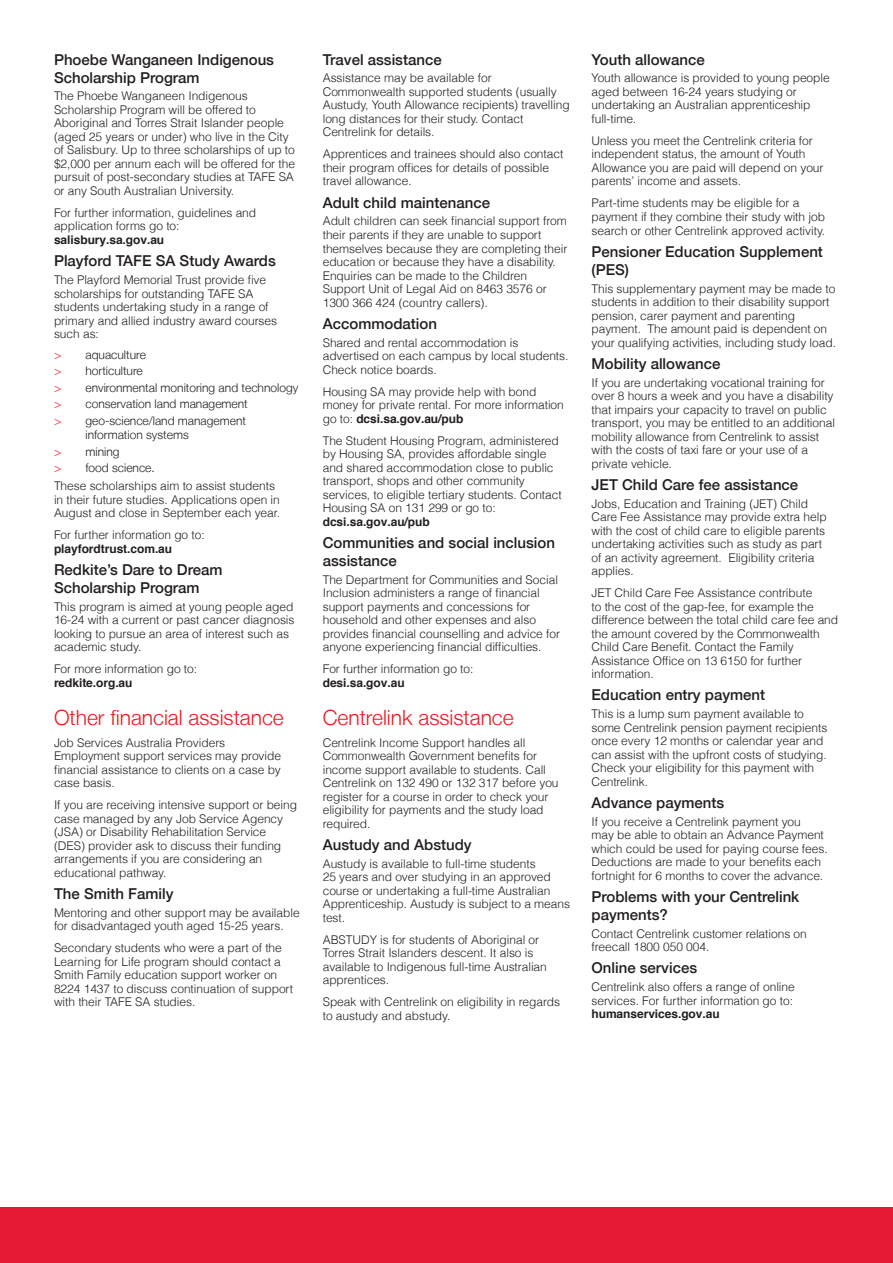
<style>
.page{position:relative;width:893px;height:1263px;background:#fff}
.page>*{position:absolute;margin:0;border:0;box-sizing:border-box;transform-origin:0 0}
.Red_Heading_1{font:300 21px "Helvetica Neue LT";color:#e11f25}
.Course_Name{font:500 15px/18px "Helvetica Neue LT";color:#231f20}
.General{font:300 12px/13.5px "Helvetica";letter-spacing:-.005em;color:#231f20}
.t1{font:300 12px/14.4px "Helvetica Neue LT";color:#231f20}
.s1{font-weight:700}
.s2{color:#e51f2a}
</style>
<div class="page">
<div style="left:0;top:1208px;width:893px;height:55px;background:#e51836"></div>
<p class="Course_Name" style="left:54px;top:50px;width:222px">Phoebe Wanganeen Indigenous<br>Scholarship Program</p>
<p class="General" style="left:54px;top:89px;width:243px">The Phoebe Wanganeen Indigenous Scholarship Program will be offered to Aboriginal and Torres Strait Islander people (aged 25 years or under) who live in the City of Salisbury. Up to three scholarships of up to $2,000 per annum each will be offered for the pursuit of post-secondary studies at TAFE SA or any South Australian University.</p>
<p class="General" style="left:54px;top:205px;width:204px">For further information, guidelines and application forms go to: <span class="s1">salisbury.sa.gov.au</span></p>
<p class="Course_Name" style="left:54px;top:252px;width:223px">Playford TAFE SA Study Awards</p>
<p class="General" style="left:54px;top:272px;width:225px">The Playford Memorial Trust provide five scholarships for outstanding TAFE SA students undertaking study in a range of primary and allied industry award courses such as:</p>
<p class="t1" style="left:54px;top:347px;width:93px"><span class="s2">&gt;</span> aquaculture</p>
<p class="t1" style="left:54px;top:364px;width:90px"><span class="s2">&gt;</span> horticulture</p>
<p class="t1" style="left:54px;top:380px;width:246px"><span class="s2">&gt;</span> environmental monitoring and technology</p>
<p class="t1" style="left:54px;top:397px;width:195px"><span class="s2">&gt;</span> conservation land management</p>
<p class="t1" style="left:86px;top:413px;width:162px;text-indent:-32px"><span class="s2">&gt;</span> geo-science/land management information systems</p>
<p class="t1" style="left:54px;top:444px;width:67px"><span class="s2">&gt;</span> mining</p>
<p class="t1" style="left:54px;top:461px;width:102px"><span class="s2">&gt;</span> food science.</p>
<p class="General" style="left:54px;top:478px;width:227px">These scholarships aim to assist students in their future studies. Applications open in<br>August and close in September each year.</p>
<p class="General" style="left:54px;top:527px;width:152px">For further information go to: <span class="s1">playfordtrust.com.au</span></p>
<p class="Course_Name" style="left:54px;top:560px;width:170px">Redkite’s Dare to Dream<br>Scholarship Program</p>
<p class="General" style="left:54px;top:599px;width:242px">This program is aimed at young people aged 16-24 with a current or past cancer diagnosis looking to pursue an area of interest such as academic study.</p>
<p class="General" style="left:54px;top:661px;width:145px">For more information go to: <span class="s1">redkite.org.au</span></p>
<p class="Red_Heading_1" style="left:54px;top:704px;width:231px">Other financial assistance</p>
<p class="General" style="left:54px;top:735px;width:229px">Job Services Australia Providers<br>Employment support services may provide financial assistance to clients on a case by case basis.</p>
<p class="General" style="left:54px;top:797px;width:245px">If you are receiving intensive support or being case managed by any Job Service Agency (JSA) or Disability Rehabilitation Service (DES) provider ask to discuss their funding arrangements if you are considering an educational pathway.</p>
<p class="Course_Name" style="left:54px;top:884px;width:121px">The Smith Family</p>
<p class="General" style="left:54px;top:905px;width:247px">Mentoring and other support may be available for disadvantaged youth aged 15-25 years.</p>
<p class="General" style="left:54px;top:940px;width:241px">Secondary students who were a part of the Learning for Life program should contact a Smith Family education support worker on 8224 1437 to discuss continuation of support with their TAFE SA studies.</p>
<p class="Course_Name" style="left:323px;top:50px;width:120px">Travel assistance</p>
<p class="General" style="left:323px;top:71px;width:248px">Assistance may be available for Commonwealth supported students (usually Austudy, Youth Allowance recipients) travelling long distances for their study. Contact Centrelink for details.</p>
<p class="General" style="left:323px;top:147px;width:242px">Apprentices and trainees should also contact their program offices for details of possible travel allowance.</p>
<p class="Course_Name" style="left:323px;top:193px;width:169px">Adult child maintenance</p>
<p class="General" style="left:323px;top:214px;width:246px">Adult children can seek financial support from their parents if they are unable to support themselves because they are completing their education or because they have a disability.<br>Enquiries can be made to the Children Support Unit of Legal Aid on 8463 3576 or 1300 366 424 (country callers).</p>
<p class="Course_Name" style="left:323px;top:314px;width:116px">Accommodation</p>
<p class="General" style="left:323px;top:335px;width:247px">Shared and rental accommodation is advertised on each campus by local students.<br>Check notice boards.</p>
<p class="General" style="left:323px;top:384px;width:243px">Housing SA may provide help with bond money for private rental. For more information go to: <span class="s1">dcsi.sa.gov.au/pub</span></p>
<p class="General" style="left:323px;top:433px;width:241px">The Student Housing Program, administered by Housing SA, provides affordable single and shared accommodation close to public transport, shops and other community services, to eligible tertiary students. Contact Housing SA on 131 299 or go to: <span class="s1">dcsi.sa.gov.au/pub</span></p>
<p class="Course_Name" style="left:323px;top:533px;width:234px">Communities and social inclusion assistance</p>
<p class="General" style="left:323px;top:572px;width:239px">The Department for Communities and Social Inclusion administers a range of financial support payments and concessions for household and other expenses and also provides financial counselling and advice for anyone experiencing financial difficulties.</p>
<p class="General" style="left:323px;top:661px;width:152px">For further information go to: <span class="s1">desi.sa.gov.au</span></p>
<p class="Red_Heading_1" style="left:323px;top:704px;width:192px">Centrelink assistance</p>
<p class="General" style="left:323px;top:735px;width:237px">Centrelink Income Support handles all Commonwealth Government benefits for income support available to students. Call Centrelink on 132 490 or 132 317 before you register for a course in order to check your eligibility for payments and the study load required.</p>
<p class="Course_Name" style="left:323px;top:835px;width:150px">Austudy and Abstudy</p>
<p class="General" style="left:323px;top:856px;width:249px">Austudy is available to full-time students<br>25 years and over studying in an approved course or undertaking a full-time Australian Apprenticeship. Austudy is subject to a means test.</p>
<p class="General" style="left:323px;top:932px;width:226px">ABSTUDY is for students of Aboriginal or Torres Strait Islanders descent. It also is available to Indigenous full-time Australian apprentices.</p>
<p class="General" style="left:323px;top:994px;width:239px">Speak with Centrelink on eligibility in regards to austudy and abstudy.</p>
<p class="Course_Name" style="left:591px;top:50px;width:115px">Youth allowance</p>
<p class="General" style="left:591px;top:71px;width:240px">Youth allowance is provided to young people aged between 16-24 years studying or undertaking an Australian apprenticeship full-time.</p>
<p class="General" style="left:591px;top:133px;width:234px">Unless you meet the Centrelink criteria for independent status, the amount of Youth Allowance you are paid will depend on your parents’ income and assets.</p>
<p class="General" style="left:591px;top:196px;width:235px">Part-time students may be eligible for a payment if they combine their study with job search or other Centrelink approved activity.</p>
<p class="Course_Name" style="left:591px;top:242px;width:233px">Pensioner Education Supplement (PES)</p>
<p class="General" style="left:591px;top:281px;width:246px">This supplementary payment may be made to students in addition to their disability support pension, carer payment and parenting payment. The amount paid is dependent on your qualifying activities, including study load.</p>
<p class="Course_Name" style="left:591px;top:354px;width:130px">Mobility allowance</p>
<p class="General" style="left:591px;top:375px;width:245px">If you are undertaking vocational training for over 8 hours a week and you have a disability that impairs your capacity to travel on public transport, you may be entitled to an additional mobility allowance from Centrelink to assist with the costs of taxi fare or your use of a private vehicle.</p>
<p class="Course_Name" style="left:591px;top:475px;width:208px">JET Child Care fee assistance</p>
<p class="General" style="left:591px;top:496px;width:237px">Jobs, Education and Training (JET) Child Care Fee Assistance may provide extra help with the cost of child care to eligible parents undertaking activities such as study as part of an activity agreement. Eligibility criteria applies.</p>
<p class="General" style="left:591px;top:585px;width:248px">JET Child Care Fee Assistance contribute<br>to the cost of the gap-fee, for example the difference between the total child care fee and the amount covered by the Commonwealth Child Care Benefit. Contact the Family Assistance Office on 13 6150 for further information.</p>
<p class="Course_Name" style="left:591px;top:686px;width:175px">Education entry payment</p>
<p class="General" style="left:591px;top:706px;width:237px">This is a lump sum payment available to some Centrelink pension payment recipients once every 12 months or calendar year and can assist with the upfront costs of studying.<br>Check your eligibility for this payment with Centrelink.</p>
<p class="Course_Name" style="left:591px;top:793px;width:134px">Advance payments</p>
<p class="General" style="left:591px;top:814px;width:238px">If you receive a Centrelink payment you<br>may be able to obtain an Advance Payment which could be used for paying course fees.<br>Deductions are made to your benefits each fortnight for 6 months to cover the advance.</p>
<p class="Course_Name" style="left:591px;top:887px;width:209px">Problems with your Centrelink payments?</p>
<p class="General" style="left:591px;top:926px;width:217px">Contact Centrelink customer relations on freecall 1800 050 004.</p>
<p class="Course_Name" style="left:591px;top:959px;width:107px">Online services</p>
<p class="General" style="left:591px;top:979px;width:205px">Centrelink also offers a range of online services. For further information go to: <span class="s1">humanservices.gov.au</span></p>
</div>
